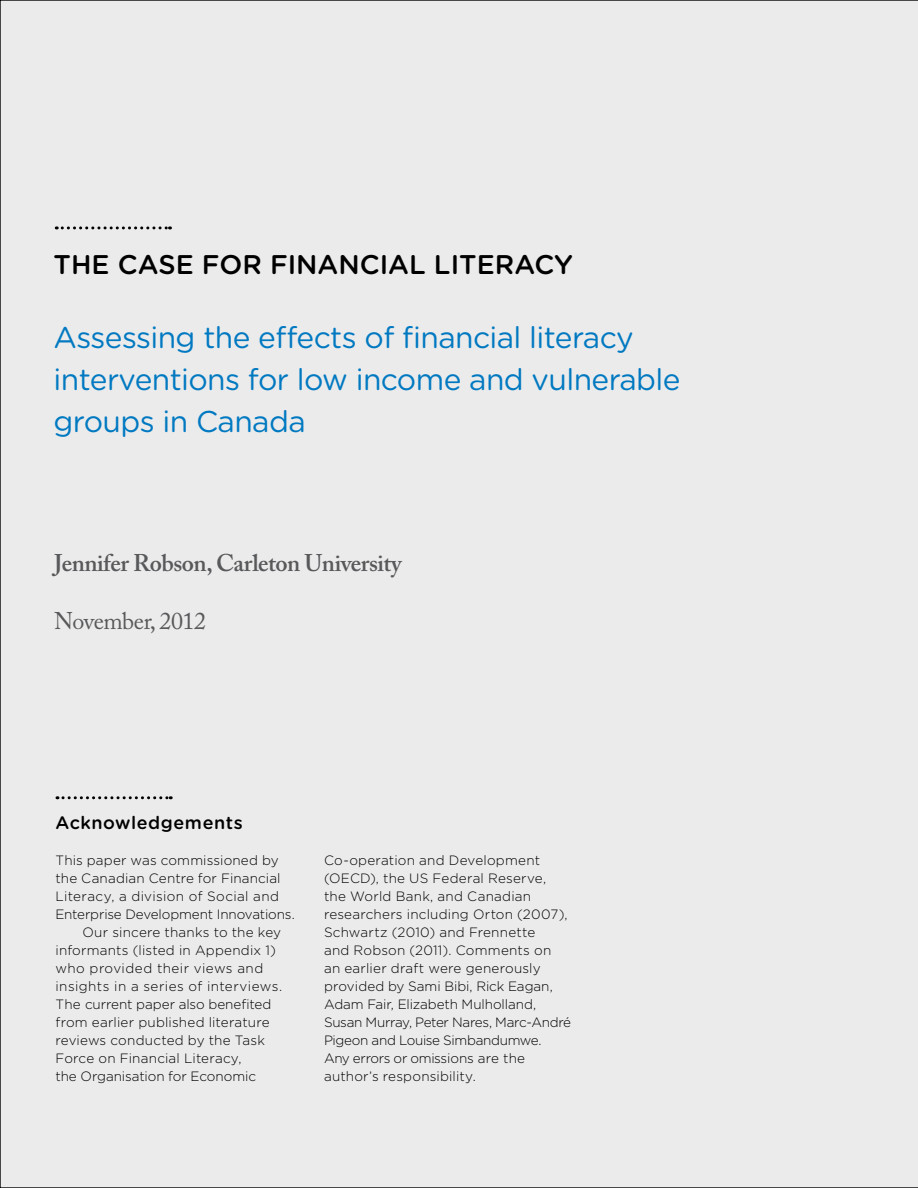
<style>
.page{position:relative;width:918px;height:1188px;background:#ebebec}
.page>*{position:absolute;margin:0;border:0;box-sizing:border-box;transform-origin:0 0}
.t1{font:30px/42px "Gotham Rounded";letter-spacing:-.02em;color:#0079c1}
.t2{font:500 27px "Gotham Rounded";color:#000}
.t3{font:600 24px "Adobe Caslon Pro";letter-spacing:-.02em;color:#58595b}
.t4{font:24px "Adobe Caslon Pro";letter-spacing:-.02em;color:#58595b}
.t5{font:500 18px "Gotham Rounded";letter-spacing:.03em;color:#000}
.t6{font:300 13.5px/18px "Gotham HTF";letter-spacing:.01em;color:#000}
.t7{font:300 13.5px "Gotham HTF";letter-spacing:.03em;color:#000}
.t8{font:300 13.5px "Gotham HTF";letter-spacing:-.01em;color:#000}
</style>
<div class="page">
<svg style="left:56px;top:226px;width:115px;height:3px"></svg>
<svg style="left:57px;top:796px;width:114px;height:3px"></svg>
<h2 class="t2" style="left:54px;top:245px;width:521px">THE CASE FOR FINANCIAL LITERACY</h2>
<h1 class="t1" style="left:54px;top:315px;width:629px">Assessing the effects of financial literacy interventions for low income and vulnerable groups in Canada</h1>
<h3 class="t3" style="left:54px;top:549px;width:349px">Jennifer Robson, Carleton University</h3>
<h3 class="t4" style="left:54px;top:606px;width:154px">November, 2012</h3>
<h3 class="t5" style="left:56px;top:810px;width:189px">Acknowledgements</h3>
<p class="t6" style="left:56px;top:851px;width:225px">This paper was commissioned by</p>
<p class="t6" style="left:56px;top:869px;width:227px">the Canadian Centre for Financial</p>
<p class="t6" style="left:56px;top:887px;width:225px">Literacy, a division of Social and</p>
<p class="t8" style="left:56px;top:907px;width:241px">Enterprise Development Innovations.</p>
<p class="t6" style="left:82px;top:923px;width:200px">Our sincere thanks to the key</p>
<p class="t6" style="left:56px;top:941px;width:222px">informants (listed in Appendix 1)</p>
<p class="t7" style="left:56px;top:961px;width:209px">who provided their views and</p>
<p class="t7" style="left:56px;top:979px;width:228px">insights in a series of interviews.</p>
<p class="t6" style="left:56px;top:995px;width:217px">The current paper also benefited</p>
<p class="t6" style="left:56px;top:1013px;width:216px">from earlier published literature</p>
<p class="t6" style="left:56px;top:1031px;width:211px">reviews conducted by the Task</p>
<p class="t6" style="left:56px;top:1049px;width:187px">Force on Financial Literacy,</p>
<p class="t6" style="left:56px;top:1067px;width:202px">the Organisation for Economic</p>
<p class="t6" style="left:324px;top:851px;width:249px">Co-operation and Development (OECD), the US Federal Reserve, the World Bank, and Canadian researchers including Orton (2007),<br>Schwartz (2010) and Frennette<br>and Robson (2011). Comments on<br>an earlier draft were generously provided by Sami Bibi, Rick Eagan,<br>Adam Fair, Elizabeth Mulholland,<br>Susan Murray, Peter Nares, Marc-André<br>Pigeon and Louise Simbandumwe.<br>Any errors or omissions are the author’s responsibility.</p>
</div>
